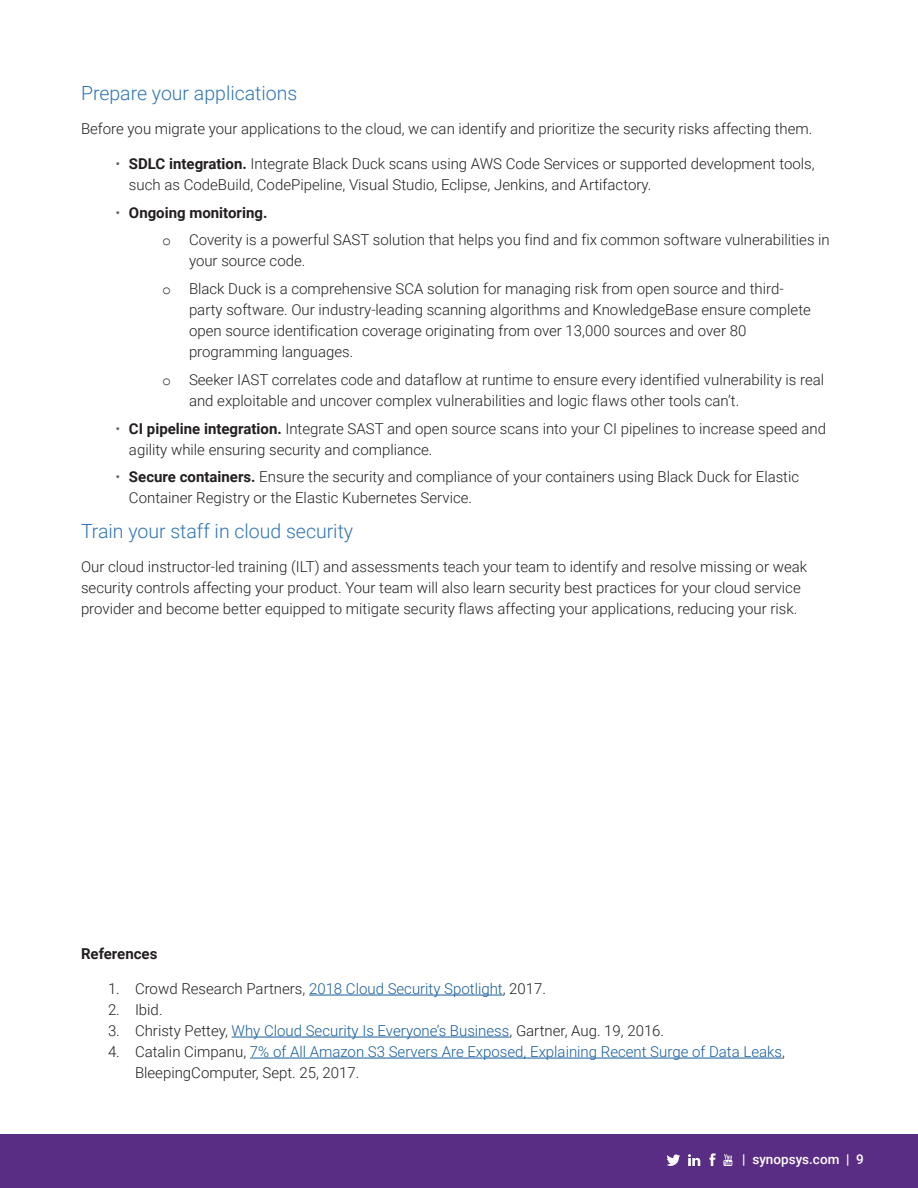
<style>
.page{position:relative;width:918px;height:1188px;background:#fff}
.page>*{position:absolute;margin:0;border:0;box-sizing:border-box;transform-origin:0 0}
.Heading_2{font:300 19.5px "Roboto";color:#2e74b5}
.BODY_COPY{font:300 15px/21px "Roboto";color:#231f20}
.t1{font:300 15px/21px "Roboto";color:#175d9e}
.BODY_COPY-2{font:700 15px "Roboto";color:#231f20}
.t2{font:500 13.5px "Roboto";color:#fff}
.s1{color:#636366}
.s2{font-weight:700}
.s3{font-weight:300;color:#636366}
.s4{font-family:"Courier New";font-weight:400}
.s5{color:#175d9e}
.s6{color:#231f20}
</style>
<div class="page">
<div style="left:0;top:1134px;width:918px;height:54px;background:#592d84"></div>
<svg style="left:667px;top:1154px;width:13px;height:12px"></svg>
<svg style="left:709px;top:1153px;width:7px;height:13px"></svg>
<svg style="left:723px;top:1154px;width:9px;height:12px"></svg>
<svg style="left:688px;top:1154px;width:12px;height:12px"></svg>
<hr style="left:309px;top:995px;width:194px;height:1px;background:#175d9e">
<hr style="left:232px;top:1037px;width:277px;height:1px;background:#175d9e">
<hr style="left:250px;top:1058px;width:532px;height:1px;background:#175d9e">
<p class="Heading_2" style="left:81px;top:79px;width:218px">Prepare your applications</p>
<p class="BODY_COPY" style="left:81px;top:118px;width:733px">Before you migrate your applications to the cloud, we can identify and prioritize the security risks affecting them.</p>
<p class="BODY_COPY" style="left:129px;top:153px;width:687px;text-indent:-14px"><span class="s1">•</span> <span class="s2">SDLC integration.</span> Integrate Black Duck scans using AWS Code Services or supported development tools, such as CodeBuild, CodePipeline, Visual Studio, Eclipse, Jenkins, and Artifactory.</p>
<p class="BODY_COPY-2" style="left:115px;top:202px;width:153px"><span class="s3">•</span> Ongoing monitoring.</p>
<p class="BODY_COPY" style="left:189px;top:229px;width:642px;text-indent:-27px"><span class="s4">o</span> Coverity is a powerful SAST solution that helps you find and fix common software vulnerabilities in your source code.</p>
<p class="BODY_COPY" style="left:189px;top:278px;width:623px;text-indent:-27px"><span class="s4">o</span> Black Duck is a comprehensive SCA solution for managing risk from open source and third&shy;party software. Our industry-leading scanning algorithms and KnowledgeBase ensure complete open source identification coverage originating from over 13,000 sources and over 80 programming languages.</p>
<p class="BODY_COPY" style="left:189px;top:369px;width:637px;text-indent:-27px"><span class="s4">o</span> Seeker IAST correlates code and dataflow at runtime to ensure every identified vulnerability is real and exploitable and uncover complex vulnerabilities and logic flaws other tools can’t.</p>
<p class="BODY_COPY" style="left:129px;top:417px;width:699px;text-indent:-14px"><span class="s1">•</span> <span class="s2">CI pipeline integration.</span> Integrate SAST and open source scans into your CI pipelines to increase speed and agility while ensuring security and compliance.</p>
<p class="BODY_COPY" style="left:129px;top:466px;width:672px;text-indent:-14px"><span class="s1">•</span> <span class="s2">Secure containers.</span> Ensure the security and compliance of your containers using Black Duck for Elastic<br>Container Registry or the Elastic Kubernetes Service.</p>
<p class="Heading_2" style="left:81px;top:517px;width:274px">Train your staff in cloud security</p>
<p class="BODY_COPY" style="left:81px;top:556px;width:728px">Our cloud instructor-led training (ILT) and assessments teach your team to identify and resolve missing or weak security controls affecting your product. Your team will also learn security best practices for your cloud service provider and become better equipped to mitigate security flaws affecting your applications, reducing your risk.</p>
<p class="BODY_COPY-2" style="left:81px;top:944px;width:78px">References</p>
<p class="BODY_COPY" style="left:108px;top:978px;width:440px">1. Crowd Research Partners, <span class="s5">2018 Cloud Security Spotlight</span>, 2017.</p>
<p class="BODY_COPY" style="left:108px;top:999px;width:56px">2. Ibid.</p>
<p class="BODY_COPY" style="left:108px;top:1020px;width:558px">3. Christy Pettey, <span class="s5">Why Cloud Security Is Everyone’s Business</span>, Gartner, Aug. 19, 2016.</p>
<p class="t1" style="left:135px;top:1041px;width:651px;text-indent:-27px"><span class="s6">4. Catalin Cimpanu,</span> 7% of All Amazon S3 Servers Are Exposed, Explaining Recent Surge of Data Leaks<span class="s6">,<br>BleepingComputer, Sept. 25, 2017.</span></p>
<p class="t2" style="left:742px;top:1149px;width:123px">| synopsys.com | 9</p>
</div>
